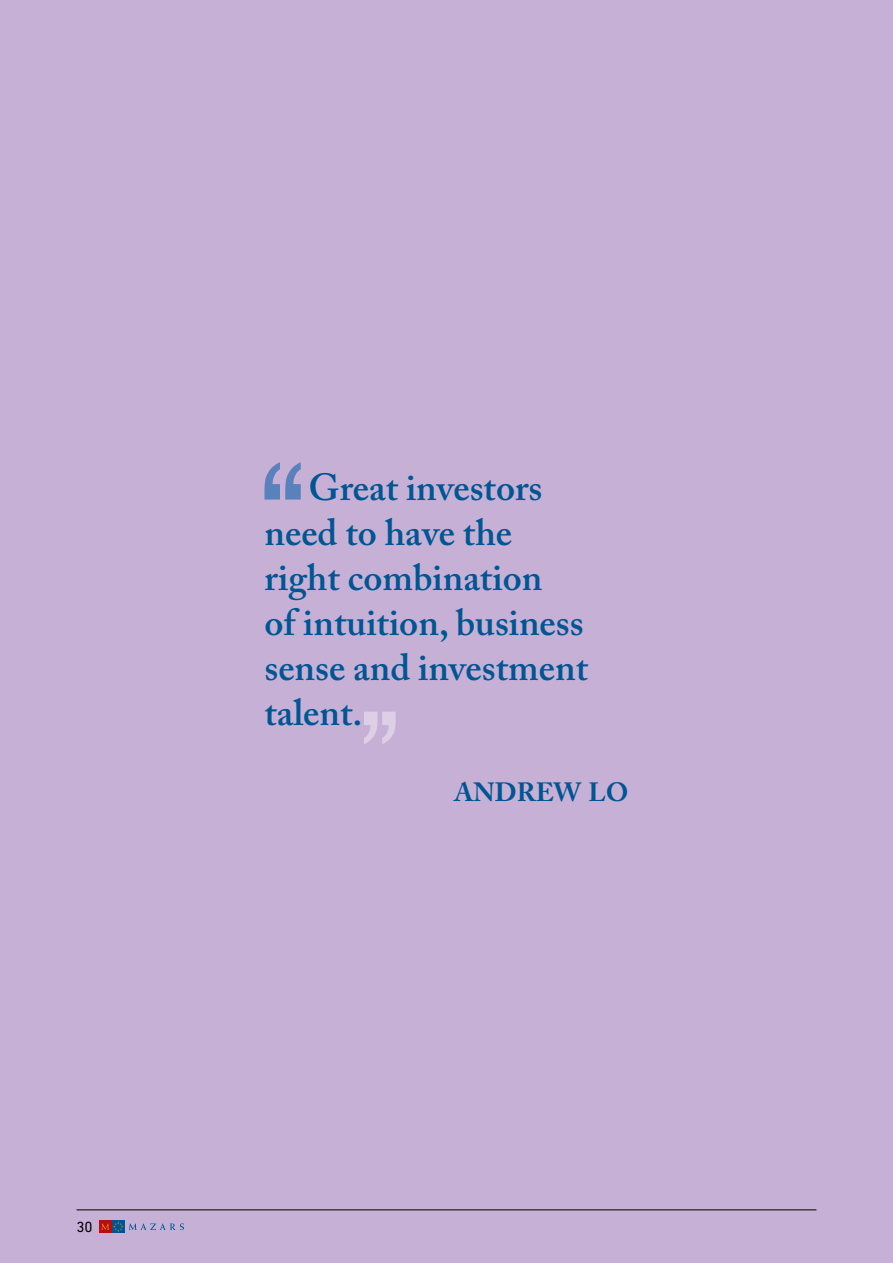
<style>
.page{position:relative;width:893px;height:1263px;background:#c7b0d5}
.page>*{position:absolute;margin:0;border:0;box-sizing:border-box;transform-origin:0 0}
.t1{font:600 37.5px/45px "Adobe Caslon Pro";color:#005693}
.t2{font:700 26.25px "Adobe Caslon Pro";letter-spacing:-.005em;color:#005693}
.t3{font:15px "DIN Next LT Pro";color:#000}
</style>
<div class="page">
<hr style="left:77px;top:1209px;width:739px;height:1px;background:#000">
<div style="left:99px;top:1220px;width:13px;height:13px;background:#b70d18"></div>
<div style="left:112px;top:1220px;width:13px;height:13px;background:#005693"></div>
<svg style="left:101px;top:1221px;width:83px;height:11px"></svg>
<svg style="left:264px;top:462px;width:37px;height:38px"></svg>
<svg style="left:364px;top:712px;width:32px;height:32px"></svg>
<p class="t3" style="left:77px;top:1218px;width:18px">30</p>
<p class="t1" style="left:264px;top:464px;width:325px;text-indent:44px">Great investors need to have the right combination<br>of intuition, business sense and investment talent.</p>
<p class="t2" style="left:455px;top:776px;width:175px">ANDREW LO</p>
</div>
